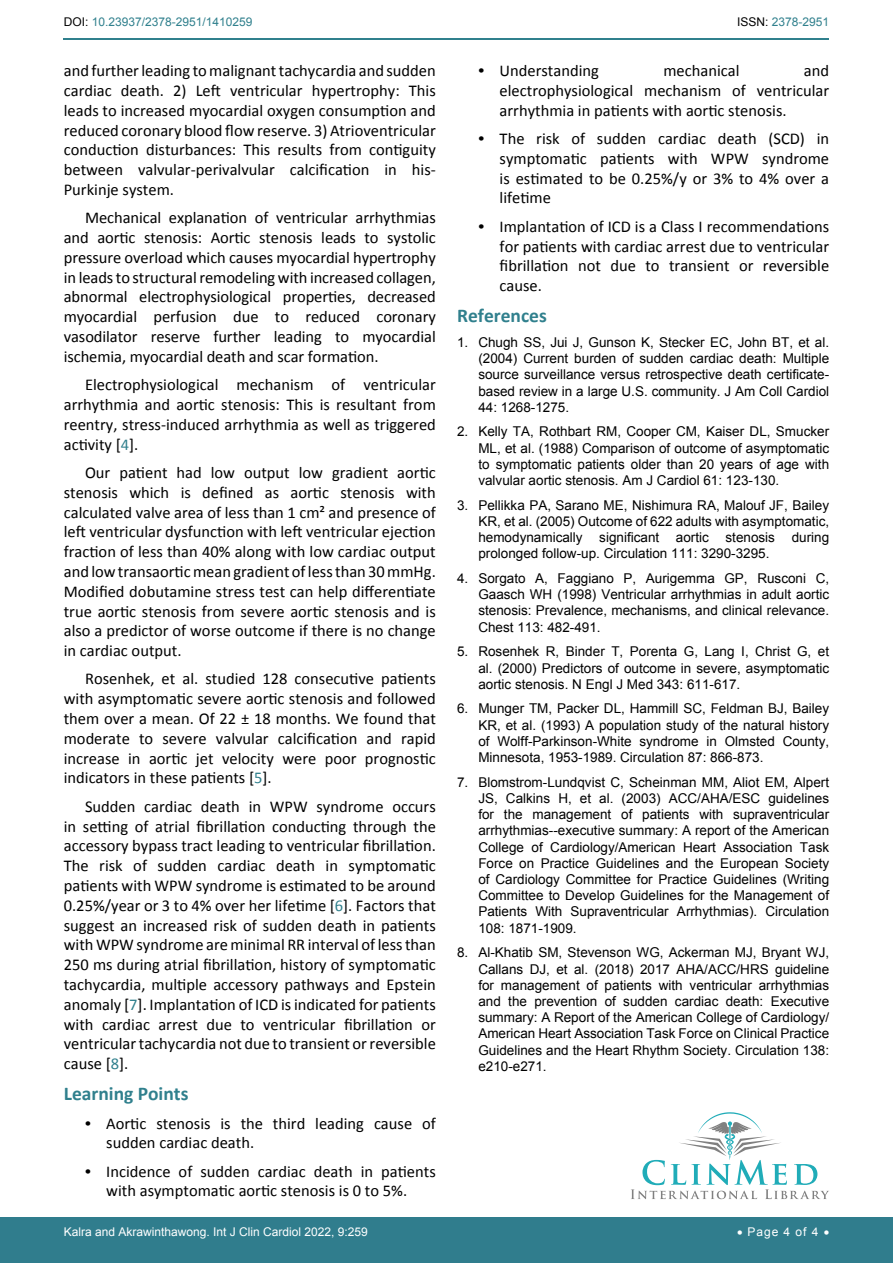
<style>
.page{position:relative;width:893px;height:1263px;background:#fff}
.page>*{position:absolute;margin:0;border:0;box-sizing:border-box;transform-origin:0 0}
.t1{font:700 19.5px "Calibri";color:#30808d}
.t2{font:16.5px/19.8px "Calibri";color:#000;text-align:justify}
.t3{font:13.5px/16.2px "Arial";color:#000;text-align:justify}
.t4{font:12px "Arial";color:#fff}
.t5{font:12px "Arial";color:#30808d}
.s1{color:#000}
.s2{color:#30808d}
.s3{font-family:"Times New Roman";font-weight:700}
</style>
<div class="page">
<div style="left:0;top:1217px;width:893px;height:46px;background:#307d8d"></div>
<hr style="left:64px;top:38px;width:765px;height:2px;background:#30808d">
<svg style="left:631px;top:1112px;width:198px;height:87px"></svg>
<p class="t5" style="left:64px;top:14px;width:190px"><span class="s1">DOI:</span> 10.23937/2378-2951/1410259</p>
<p class="t5" style="left:737px;top:14px;width:94px"><span class="s1">ISSN:</span> 2378-2951</p>
<p class="t2" style="left:64px;top:61px;width:374px">and further leading to malignant tachycardia and sudden cardiac death. 2) Left ventricular hypertrophy: This leads to increased myocardial oxygen consumption and reduced coronary blood flow reserve. 3) Atrioventricular conduction disturbances: This results from contiguity between valvular-perivalvular calcification in his-Purkinje system.</p>
<p class="t2" style="left:64px;top:208px;width:374px;text-indent:21px">Mechanical explanation of ventricular arrhythmias and aortic stenosis: Aortic stenosis leads to systolic pressure overload which causes myocardial hypertrophy in leads to structural remodeling with increased collagen, abnormal electrophysiological properties, decreased myocardial perfusion due to reduced coronary vasodilator reserve further leading to myocardial ischemia, myocardial death and scar formation.</p>
<p class="t2" style="left:64px;top:375px;width:374px;text-indent:21px">Electrophysiological mechanism of ventricular arrhythmia and aortic stenosis: This is resultant from reentry, stress-induced arrhythmia as well as triggered activity [<span class="s2">4</span>].</p>
<p class="t2" style="left:64px;top:463px;width:374px;text-indent:21px">Our patient had low output low gradient aortic stenosis which is defined as aortic stenosis with calculated valve area of less than 1 cm² and presence of left ventricular dysfunction with left ventricular ejection fraction of less than 40% along with low cardiac output and low transaortic mean gradient of less than 30 mmHg.<br>Modified dobutamine stress test can help differentiate true aortic stenosis from severe aortic stenosis and is also a predictor of worse outcome if there is no change in cardiac output.</p>
<p class="t2" style="left:64px;top:669px;width:374px;text-indent:21px">Rosenhek, et al. studied 128 consecutive patients with asymptomatic severe aortic stenosis and followed them over a mean. Of 22 ± 18 months. We found that moderate to severe valvular calcification and rapid increase in aortic jet velocity were poor prognostic indicators in these patients [<span class="s2">5</span>].</p>
<p class="t2" style="left:64px;top:796px;width:374px;text-indent:21px">Sudden cardiac death in WPW syndrome occurs in setting of atrial fibrillation conducting through the accessory bypass tract leading to ventricular fibrillation.<br>The risk of sudden cardiac death in symptomatic patients with WPW syndrome is estimated to be around 0.25%/year or 3 to 4% over her lifetime [<span class="s2">6</span>]. Factors that suggest an increased risk of sudden death in patients with WPW syndrome are minimal RR interval of less than 250 ms during atrial fibrillation, history of symptomatic tachycardia, multiple accessory pathways and Epstein anomaly [<span class="s2">7</span>]. Implantation of ICD is indicated for patients with cardiac arrest due to ventricular fibrillation or ventricular tachycardia not due to transient or reversible cause [<span class="s2">8</span>].</p>
<p class="t1" style="left:64px;top:1081px;width:126px">Learning Points</p>
<p class="t2" style="left:106px;top:1113px;width:331px;text-indent:-21px"><span class="s3">•</span> Aortic stenosis is the third leading cause of sudden cardiac death.</p>
<p class="t2" style="left:85px;top:1161px;width:352px;text-align:center"><span class="s3">•</span> Incidence of sudden cardiac death in patients with asymptomatic aortic stenosis is 0 to 5%.</p>
<p class="t2" style="left:478px;top:61px;width:122px"><span class="s3">•</span> Understanding</p>
<p class="t2" style="left:663px;top:61px;width:78px">mechanical</p>
<p class="t2" style="left:500px;top:61px;width:331px;text-indent:304px">and electrophysiological mechanism of ventricular arrhythmia in patients with aortic stenosis.</p>
<p class="t2" style="left:500px;top:129px;width:331px;text-indent:-21px"><span class="s3">•</span> The risk of sudden cardiac death (SCD) in symptomatic patients with WPW syndrome is estimated to be 0.25%/y or 3% to 4% over a lifetime</p>
<p class="t2" style="left:500px;top:216px;width:331px;text-indent:-21px"><span class="s3">•</span> Implantation of ICD is a Class I recommendations for patients with cardiac arrest due to ventricular fibrillation not due to transient or reversible cause.</p>
<p class="t1" style="left:457px;top:303px;width:91px">References</p>
<p class="t3" style="left:478px;top:334px;width:352px;text-indent:-21px">1. Chugh SS, Jui J, Gunson K, Stecker EC, John BT, et al. (2004) Current burden of sudden cardiac death: Multiple source surveillance versus retrospective death certificate&shy;based review in a large U.S. community. J Am Coll Cardiol 44: 1268-1275.</p>
<p class="t3" style="left:478px;top:424px;width:352px;text-indent:-21px">2. Kelly TA, Rothbart RM, Cooper CM, Kaiser DL, Smucker ML, et al. (1988) Comparison of outcome of asymptomatic to symptomatic patients older than 20 years of age with valvular aortic stenosis. Am J Cardiol 61: 123-130.</p>
<p class="t3" style="left:478px;top:497px;width:352px;text-indent:-21px">3. Pellikka PA, Sarano ME, Nishimura RA, Malouf JF, Bailey KR, et al. (2005) Outcome of 622 adults with asymptomatic, hemodynamically significant aortic stenosis during prolonged follow-up. Circulation 111: 3290-3295.</p>
<p class="t3" style="left:478px;top:570px;width:352px;text-indent:-21px">4. Sorgato A, Faggiano P, Aurigemma GP, Rusconi C, Gaasch WH (1998) Ventricular arrhythmias in adult aortic stenosis: Prevalence, mechanisms, and clinical relevance.<br>Chest 113: 482-491.</p>
<p class="t3" style="left:478px;top:644px;width:352px;text-indent:-21px">5. Rosenhek R, Binder T, Porenta G, Lang I, Christ G, et al. (2000) Predictors of outcome in severe, asymptomatic aortic stenosis. N Engl J Med 343: 611-617.</p>
<p class="t3" style="left:478px;top:701px;width:352px;text-indent:-21px">6. Munger TM, Packer DL, Hammill SC, Feldman BJ, Bailey KR, et al. (1993) A population study of the natural history of Wolff-Parkinson-White syndrome in Olmsted County, Minnesota, 1953-1989. Circulation 87: 866-873.</p>
<p class="t3" style="left:478px;top:774px;width:352px;text-indent:-21px">7. Blomstrom-Lundqvist C, Scheinman MM, Aliot EM, Alpert JS, Calkins H, et al. (2003) ACC/AHA/ESC guidelines for the management of patients with supraventricular arrhythmias--executive summary: A report of the American College of Cardiology/American Heart Association Task Force on Practice Guidelines and the European Society of Cardiology Committee for Practice Guidelines (Writing Committee to Develop Guidelines for the Management of Patients With Supraventricular Arrhythmias). Circulation 108: 1871-1909.</p>
<p class="t3" style="left:478px;top:945px;width:352px;text-indent:-21px">8. Al-Khatib SM, Stevenson WG, Ackerman MJ, Bryant WJ, Callans DJ, et al. (2018) 2017 AHA/ACC/HRS guideline for management of patients with ventricular arrhythmias and the prevention of sudden cardiac death: Executive summary: A Report of the American College of Cardiology/ American Heart Association Task Force on Clinical Practice Guidelines and the Heart Rhythm Society. Circulation 138: e210-e271.</p>
<p class="t4" style="left:64px;top:1223px;width:306px">Kalra and Akrawinthawong. Int J Clin Cardiol 2022, 9:259</p>
<p class="t4" style="left:737px;top:1223px;width:94px">• Page 4 of 4 •</p>
</div>
